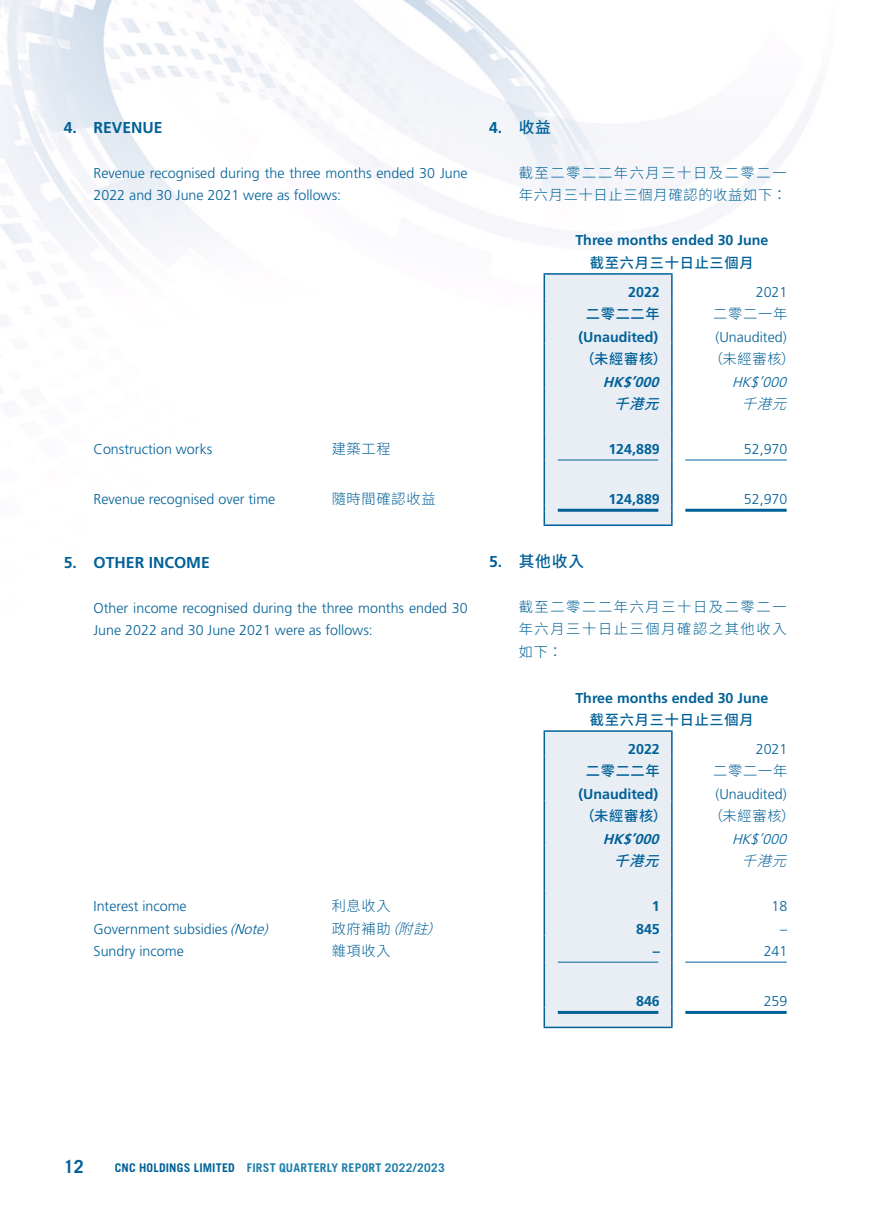
<style>
.page{position:relative;width:893px;height:1212px;background:#fff}
.page>*{position:absolute;margin:0;border:0;box-sizing:border-box;transform-origin:0 0}
.t1{font:700 18px "Trade Gothic LT Std";color:#006198}
.Heading_1{font:700 15.75px "Frutiger LT Std";color:#006198}
.C_Heading_1{font:500 15.75px "Source Han Sans TC";color:#006198}
.C_Heading_1-2{font:700 15.75px "Frutiger LT Std";color:#006198}
.Body_Text{font:300 14.25px/22.5px "Frutiger LT Std";color:#006198}
.Body_Text-2{font:700 14.25px "Frutiger LT Std";color:#006198}
.Body_Text-3{font:300 14.25px "Source Han Sans TC";letter-spacing:.05em;color:#006198}
.Body_Text-4{font:500 14.25px "Source Han Sans TC";letter-spacing:.05em;color:#006198}
.C_Body_Text{font:300 14.25px/22.5px "Source Han Sans TC";letter-spacing:.11em;color:#006198;text-align:justify}
.C_Body_Text-2{font:300 14.25px/22.5px "Source Han Sans TC";letter-spacing:.08em;color:#006198}
.Body_Text-5{font:italic 700 14.25px "Frutiger LT Std";color:#006198}
.Body_Text-6{font:italic 300 14.25px "Frutiger LT Std";color:#006198}
.Body_Text-7{font:italic 500 14.25px "Source Han Sans TC";color:#006198}
.Body_Text-8{font:italic 300 14.25px "Source Han Sans TC";color:#006198}
.t2{font:700 12px "Trade Gothic LT Std";letter-spacing:.02em;color:#1c7eac}
.s1{font-family:"Source Han Sans TC";font-weight:500}
.s2{font-family:"Frutiger LT Std";font-weight:700}
.s3{font-style:italic}
.s4{color:#006198}
</style>
<div class="page">
<img style="left:0;top:0;width:814px;height:1029px">
<hr style="left:544px;top:273px;width:129px;height:2px;background:#006198">
<div style="left:544px;top:274px;width:129px;height:250px;background:#e9eef5"></div>
<hr style="left:544px;top:524px;width:129px;height:2px;background:#006198">
<hr style="left:558px;top:460px;width:100px;height:1px;background:#006198">
<hr style="left:685px;top:460px;width:102px;height:1px;background:#006198">
<hr style="left:558px;top:509px;width:100px;height:3px;background:#006198">
<hr style="left:685px;top:509px;width:102px;height:3px;background:#006198">
<hr style="left:544px;top:730px;width:129px;height:2px;background:#006198">
<hr style="left:544px;top:1027px;width:129px;height:1px;background:#006198">
<div style="left:544px;top:731px;width:129px;height:296px;background:#e9eef5"></div>
<hr style="left:558px;top:962px;width:100px;height:1px;background:#006198">
<hr style="left:685px;top:962px;width:102px;height:1px;background:#006198">
<hr style="left:558px;top:1011px;width:100px;height:3px;background:#006198">
<hr style="left:685px;top:1011px;width:102px;height:3px;background:#006198">
<p class="Heading_1" style="left:64px;top:118px;width:100px">4. REVENUE</p>
<p class="Body_Text" style="left:94px;top:162px;width:376px">Revenue recognised during the three months ended 30 June<br>2022 and 30 June 2021 were as follows:</p>
<p class="C_Heading_1-2" style="left:489px;top:118px;width:64px">4. <span class="s1">收益</span></p>
<p class="C_Body_Text-2" style="left:519px;top:162px;width:269px">截至二零二二年六月三十日及二零二一年六月三十日止三個月確認的收益如下：</p>
<p class="Body_Text-2" style="left:575px;top:232px;width:194px">Three months ended 30 June</p>
<p class="Body_Text-4" style="left:590px;top:255px;width:165px">截至六月三十日止三個月</p>
<p class="Body_Text-2" style="left:628px;top:283px;width:33px">2022</p>
<p class="Body_Text" style="left:756px;top:281px;width:33px">2021</p>
<p class="Body_Text-4" style="left:586px;top:306px;width:76px">二零二二年</p>
<p class="Body_Text-3" style="left:713px;top:306px;width:76px">二零二一年</p>
<p class="Body_Text-2" style="left:578px;top:328px;width:81px">(Unaudited)</p>
<p class="Body_Text" style="left:715px;top:326px;width:73px">(Unaudited)</p>
<p class="Body_Text-4" style="left:580px;top:351px;width:88px">（未經審核）</p>
<p class="Body_Text-3" style="left:709px;top:351px;width:88px">（未經審核）</p>
<p class="Body_Text-5" style="left:603px;top:373px;width:61px">HK$’000</p>
<p class="Body_Text-6" style="left:732px;top:374px;width:60px">HK$’000</p>
<p class="Body_Text-7" style="left:614px;top:396px;width:57px">千港元</p>
<p class="Body_Text-8" style="left:742px;top:396px;width:57px">千港元</p>
<p class="Body_Text" style="left:94px;top:438px;width:120px">Construction works</p>
<p class="Body_Text-3" style="left:332px;top:441px;width:61px">建築工程</p>
<p class="Body_Text-2" style="left:608px;top:441px;width:53px">124,889</p>
<p class="Body_Text" style="left:744px;top:438px;width:45px">52,970</p>
<p class="Body_Text" style="left:94px;top:488px;width:183px">Revenue recognised over time</p>
<p class="Body_Text-3" style="left:332px;top:490px;width:106px">隨時間確認收益</p>
<p class="Body_Text-2" style="left:608px;top:490px;width:53px">124,889</p>
<p class="Body_Text" style="left:744px;top:488px;width:45px">52,970</p>
<p class="Heading_1" style="left:64px;top:553px;width:148px">5. OTHER INCOME</p>
<p class="Body_Text" style="left:94px;top:597px;width:376px">Other income recognised during the three months ended 30<br>June 2022 and 30 June 2021 were as follows:</p>
<p class="C_Heading_1" style="left:489px;top:552px;width:97px"><span class="s2">5.</span> 其他收入</p>
<p class="C_Body_Text" style="left:519px;top:596px;width:269px">截至二零二二年六月三十日及二零二一年六月三十日止三個月確認之其他收入如下：</p>
<p class="Body_Text-2" style="left:575px;top:689px;width:194px">Three months ended 30 June</p>
<p class="Body_Text-4" style="left:590px;top:712px;width:165px">截至六月三十日止三個月</p>
<p class="Body_Text-2" style="left:628px;top:740px;width:33px">2022</p>
<p class="Body_Text" style="left:756px;top:738px;width:33px">2021</p>
<p class="Body_Text-4" style="left:586px;top:763px;width:76px">二零二二年</p>
<p class="Body_Text-3" style="left:713px;top:763px;width:76px">二零二一年</p>
<p class="Body_Text-2" style="left:578px;top:785px;width:81px">(Unaudited)</p>
<p class="Body_Text" style="left:715px;top:783px;width:73px">(Unaudited)</p>
<p class="Body_Text-4" style="left:580px;top:808px;width:88px">（未經審核）</p>
<p class="Body_Text-3" style="left:709px;top:808px;width:88px">（未經審核）</p>
<p class="Body_Text-5" style="left:603px;top:830px;width:61px">HK$’000</p>
<p class="Body_Text-6" style="left:732px;top:831px;width:60px">HK$’000</p>
<p class="Body_Text-7" style="left:614px;top:853px;width:57px">千港元</p>
<p class="Body_Text-8" style="left:742px;top:853px;width:57px">千港元</p>
<p class="Body_Text" style="left:94px;top:895px;width:95px">Interest income</p>
<p class="Body_Text-3" style="left:332px;top:898px;width:61px">利息收入</p>
<p class="Body_Text-2" style="left:652px;top:898px;width:9px">1</p>
<p class="Body_Text" style="left:772px;top:895px;width:17px">18</p>
<p class="Body_Text" style="left:94px;top:918px;width:180px">Government subsidies <span class="s3">(Note)</span></p>
<p class="Body_Text-3" style="left:332px;top:920px;width:122px">政府補助<span class="s3">（附註）</span></p>
<p class="Body_Text-2" style="left:636px;top:920px;width:25px">845</p>
<p class="Body_Text" style="left:780px;top:918px;width:9px">–</p>
<p class="Body_Text" style="left:94px;top:940px;width:92px">Sundry income</p>
<p class="Body_Text-3" style="left:332px;top:943px;width:61px">雜項收入</p>
<p class="Body_Text-2" style="left:653px;top:943px;width:9px">–</p>
<p class="Body_Text" style="left:764px;top:940px;width:25px">241</p>
<p class="Body_Text-2" style="left:636px;top:992px;width:25px">846</p>
<p class="Body_Text" style="left:764px;top:990px;width:25px">259</p>
<p class="t1" style="left:64px;top:1155px;width:22px">12</p>
<p class="t2" style="left:115px;top:1160px;width:331px"><span class="s4">CNC HOLDINGS LIMITED</span> FIRST QUARTERLY REPORT 2022/2023</p>
</div>
